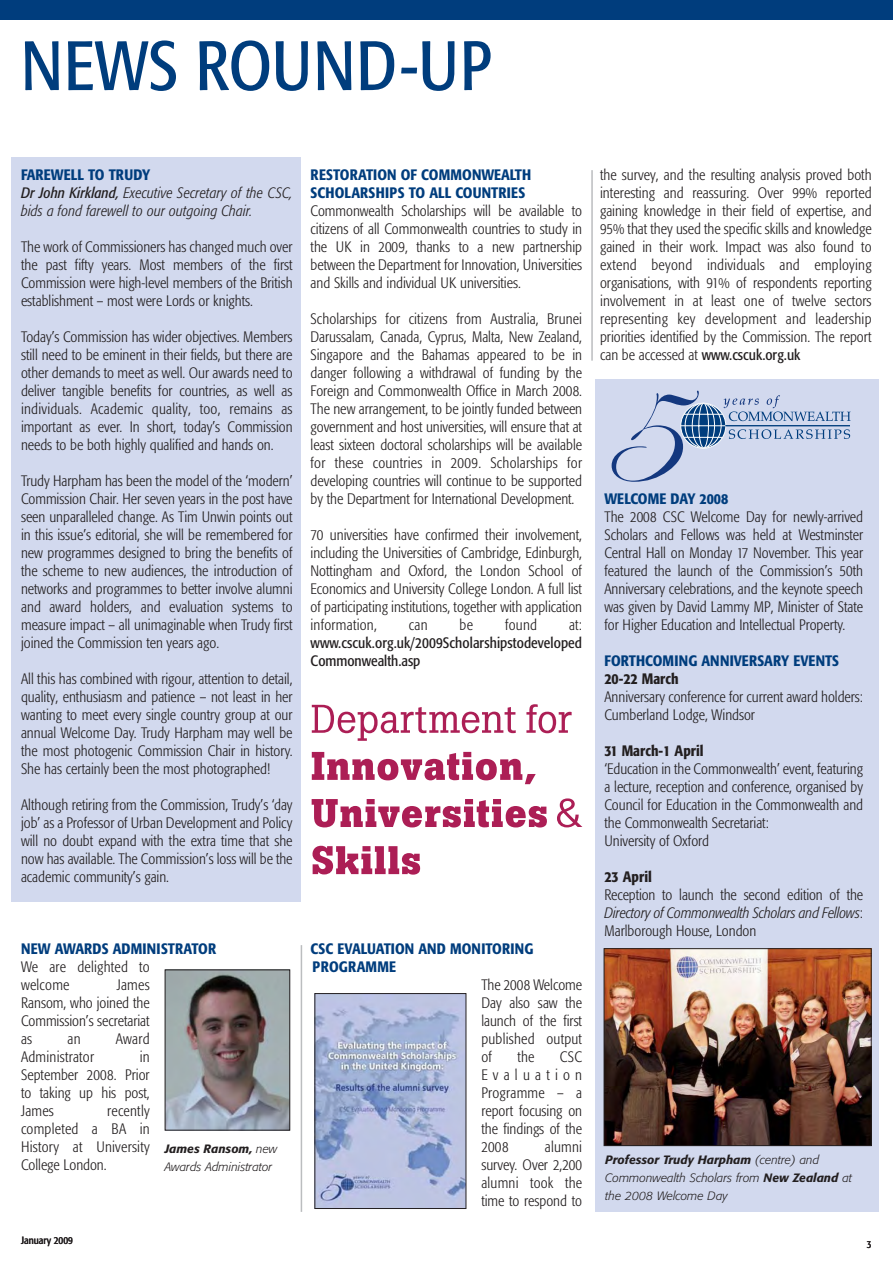
<style>
.page{position:relative;width:893px;height:1263px;background:#fff}
.page>*{position:absolute;margin:0;border:0;box-sizing:border-box;transform-origin:0 0}
.t1{font:condensed 69px "Formata";letter-spacing:.015em;color:#003d7d}
.t2{font:300 condensed 15px/18px "Formata";color:#231f20;text-align:justify}
.t3{font:500 condensed 15px/18px "Formata";letter-spacing:.01em;color:#003d7d}
.t4{font:italic 300 condensed 15px/18px "Formata";letter-spacing:.01em;color:#231f20}
.t5{font:condensed 15px/18px "Formata";letter-spacing:.005em;color:#231f20}
.t6{font:500 condensed 15px "Formata";color:#231f20}
.t7{font:italic 300 12px/18px "Formata";color:#231f20}
.t8{font:condensed 10.5px "Formata";color:#231f20}
.s1{font-weight:500;font-style:normal;color:#003d7d}
.s2{font-weight:400}
.s3{font-weight:500}
.s4{font-style:italic}
</style>
<div class="page">
<div style="left:595px;top:380px;width:284px;height:832px;background:#d2d9ee"></div>
<div style="left:1px;top:0;width:892px;height:19px;background:#003d7d"></div>
<div style="left:0;top:0;width:13px;height:19px;background:#003d7d"></div>
<div style="left:12px;top:157px;width:289px;height:745px;background:#d2d9ee"></div>
<hr style="left:301px;top:945px;width:1px;height:267px;background:#bbbdbf">
<hr style="left:591px;top:170px;width:2px;height:191px;background:#bbbdbf">
<svg style="left:312px;top:705px;width:204px;height:36px"></svg>
<svg style="left:526px;top:704px;width:46px;height:29px"></svg>
<svg style="left:312px;top:752px;width:224px;height:32px"></svg>
<svg style="left:312px;top:799px;width:235px;height:29px"></svg>
<svg style="left:557px;top:798px;width:25px;height:29px"></svg>
<svg style="left:312px;top:846px;width:108px;height:29px"></svg>
<img style="left:316px;top:995px;width:148px;height:212px">
<div style="left:314px;top:993px;width:152px;height:216px;border:1px solid #231f20"></div>
<img style="left:167px;top:972px;width:121px;height:157px">
<div style="left:165px;top:970px;width:125px;height:161px;border:1px solid #231f20"></div>
<img style="left:606px;top:950px;width:263px;height:194px">
<div style="left:604px;top:948px;width:267px;height:198px;border:1px solid #231f20"></div>
<svg style="left:612px;top:391px;width:239px;height:91px"></svg>
<h1 class="t1" style="left:21px;top:37px;width:472px">NEWS ROUND-UP</h1>
<p class="t4" style="left:21px;top:167px;width:273px"><span class="s1">FAREWELL TO TRUDY<br></span><span class="s2">Dr John Kirkland,</span> Executive Secretary of the CSC, bids a fond farewell to our outgoing Chair.</p>
<p class="t2" style="left:21px;top:239px;width:273px">The work of Commissioners has changed much over the past fifty years. Most members of the first Commission were high-level members of the British establishment – most were Lords or knights.</p>
<p class="t2" style="left:21px;top:329px;width:273px">Today’s Commission has wider objectives. Members still need to be eminent in their fields, but there are other demands to meet as well. Our awards need to deliver tangible benefits for countries, as well as individuals. Academic quality, too, remains as important as ever. In short, today’s Commission needs to be both highly qualified and hands on.</p>
<p class="t2" style="left:21px;top:473px;width:273px">Trudy Harpham has been the model of the ‘modern’ Commission Chair. Her seven years in the post have seen unparalleled change. As Tim Unwin points out in this issue’s editorial, she will be remembered for new programmes designed to bring the benefits of the scheme to new audiences, the introduction of networks and programmes to better involve alumni and award holders, and evaluation systems to measure impact – all unimaginable when Trudy first joined the Commission ten years ago.</p>
<p class="t2" style="left:21px;top:671px;width:273px">All this has combined with rigour, attention to detail, quality, enthusiasm and patience – not least in her wanting to meet every single country group at our annual Welcome Day. Trudy Harpham may well be the most photogenic Commission Chair in history.<br>She has certainly been the most photographed!</p>
<p class="t2" style="left:21px;top:797px;width:273px">Although retiring from the Commission, Trudy’s ‘day job’ as a Professor of Urban Development and Policy will no doubt expand with the extra time that she now has available. The Commission’s loss will be the academic community’s gain.</p>
<p class="t3" style="left:311px;top:167px;width:222px">RESTORATION OF COMMONWEALTH<br>SCHOLARSHIPS TO ALL COUNTRIES</p>
<p class="t2" style="left:311px;top:203px;width:273px">Commonwealth Scholarships will be available to citizens of all Commonwealth countries to study in the UK in 2009, thanks to a new partnership between the Department for Innovation, Universities and Skills and individual UK universities.</p>
<p class="t2" style="left:311px;top:311px;width:273px">Scholarships for citizens from Australia, Brunei Darussalam, Canada, Cyprus, Malta, New Zealand, Singapore and the Bahamas appeared to be in danger following a withdrawal of funding by the Foreign and Commonwealth Office in March 2008.<br>The new arrangement, to be jointly funded between government and host universities, will ensure that at least sixteen doctoral scholarships will be available for these countries in 2009. Scholarships for developing countries will continue to be supported by the Department for International Development.</p>
<p class="t2" style="left:311px;top:527px;width:273px">70 universities have confirmed their involvement, including the Universities of Cambridge, Edinburgh, Nottingham and Oxford, the London School of Economics and University College London. A full list of participating institutions, together with application information,</p>
<p class="t2" style="left:409px;top:617px;width:20px">can</p>
<p class="t2" style="left:460px;top:617px;width:15px">be</p>
<p class="t2" style="left:505px;top:617px;width:33px">found</p>
<p class="t2" style="left:569px;top:617px;width:15px">at:</p>
<p class="t5" style="left:311px;top:635px;width:273px">www.cscuk.org.uk/2009Scholarshipstodeveloped<br>Commonwealth.asp</p>
<p class="t3" style="left:21px;top:941px;width:197px">NEW AWARDS ADMINISTRATOR</p>
<p class="t2" style="left:21px;top:959px;width:130px">We are delighted to welcome</p>
<p class="t2" style="left:21px;top:977px;width:130px;text-indent:96px">James Ransom, who joined the Commission’s secretariat as</p>
<p class="t2" style="left:68px;top:1031px;width:15px">an</p>
<p class="t2" style="left:116px;top:1031px;width:35px">Award</p>
<p class="t2" style="left:21px;top:1049px;width:75px">Administrator</p>
<p class="t2" style="left:21px;top:1049px;width:130px;text-indent:119px">in September 2008. Prior to taking up his post, James</p>
<p class="t2" style="left:21px;top:1103px;width:130px;text-indent:86px">recently completed a BA in History at University College London.</p>
<p class="t7" style="left:165px;top:1141px;width:114px"><span class="s3">James Ransom,</span> new<br>Awards Administrator</p>
<p class="t3" style="left:311px;top:941px;width:224px">CSC EVALUATION AND MONITORING<br>PROGRAMME</p>
<p class="t2" style="left:481px;top:977px;width:102px">The 2008 Welcome Day also saw the launch of the first published output of</p>
<p class="t2" style="left:517px;top:1049px;width:19px">the</p>
<p class="t2" style="left:481px;top:1049px;width:102px;text-indent:78px">CSC Evaluation Programme – a report focusing on the findings of the 2008</p>
<p class="t2" style="left:481px;top:1139px;width:102px;text-indent:64px">alumni survey. Over 2,200 alumni took the time to respond to</p>
<p class="t2" style="left:600px;top:167px;width:273px">the survey, and the resulting analysis proved both interesting and reassuring. Over 99% reported gaining knowledge in their field of expertise, and 95% that they used the specific skills and knowledge gained in their work. Impact was also found to extend beyond individuals and employing organisations, with 91% of respondents reporting involvement in at least one of twelve sectors representing key development and leadership priorities identified by the Commission. The report can be accessed at <span class="s2">www.cscuk.org.uk</span></p>
<p class="t3" style="left:604px;top:491px;width:125px">WELCOME DAY 2008</p>
<p class="t2" style="left:604px;top:509px;width:260px">The 2008 CSC Welcome Day for newly-arrived Scholars and Fellows was held at Westminster Central Hall on Monday 17 November. This year featured the launch of the Commission’s 50th Anniversary celebrations, and the keynote speech was given by David Lammy MP, Minister of State for Higher Education and Intellectual Property.</p>
<p class="t3" style="left:604px;top:653px;width:236px">FORTHCOMING ANNIVERSARY EVENTS</p>
<p class="t6" style="left:604px;top:673px;width:76px">20-22 March</p>
<p class="t2" style="left:604px;top:689px;width:260px">Anniversary conference for current award holders:<br>Cumberland Lodge, Windsor</p>
<p class="t6" style="left:604px;top:745px;width:101px">31 March-1 April</p>
<p class="t2" style="left:604px;top:761px;width:260px;text-align:left">‘Education in the Commonwealth’ event, featuring a lecture, reception and conference, organised by Council for Education in the Commonwealth and the Commonwealth Secretariat:<br>University of Oxford</p>
<p class="t6" style="left:604px;top:871px;width:49px">23 April</p>
<p class="t2" style="left:604px;top:887px;width:260px">Reception to launch the second edition of the <span class="s4">Directory of Commonwealth Scholars and Fellows</span>:<br>Marlborough House, London</p>
<p class="t7" style="left:605px;top:1152px;width:248px"><span class="s3">Professor Trudy Harpham</span> (centre) and<br>Commonwealth Scholars from <span class="s3">New Zealand</span> at the 2008 Welcome Day</p>
<p class="t8" style="left:21px;top:1236px;width:53px">January 2009</p>
<p class="t8" style="left:867px;top:1240px;width:6px">3</p>
</div>
